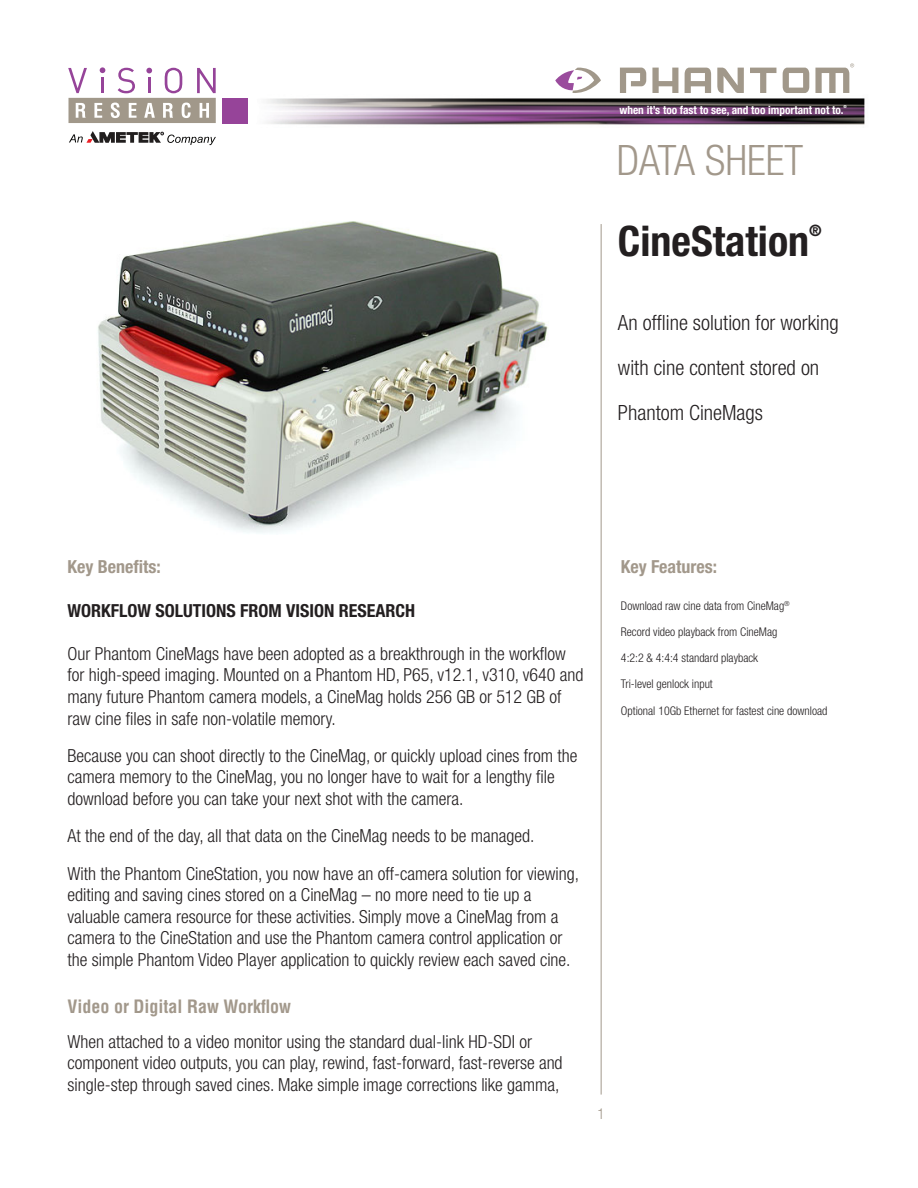
<style>
.page{position:relative;width:918px;height:1188px;background:#fff}
.page>*{position:absolute;margin:0;border:0;box-sizing:border-box;transform-origin:0 0}
.Model_Description-Fr{font:700 condensed 42px "Helvetica Neue";color:#231f20}
.t1{font:300 condensed 42px "Helvetica Neue";color:#a2988b}
.Descriptive_Front_Bo{font:300 condensed 21px/45px "Helvetica Neue";color:#231f20}
.body{font:300 condensed 18px/21.6px "Helvetica Neue";color:#231f20}
.body-2{font:700 condensed 18px "Helvetica Neue";color:#231f20}
.Benefits___Features{font:700 condensed 18px "Helvetica";color:#a2988b}
.Benefits___Features-2{font:700 condensed 18px "Helvetica Neue";color:#a2988b}
.Model_Description-Fr-2{font:700 condensed 15.75px "Helvetica Neue";color:#231f20}
.t2{font:300 condensed 15px "Helvetica Neue";color:#a2988b}
.Key_Features-Front_B{font:300 condensed 12px "Helvetica Neue";color:#231f20}
.t3{font:700 condensed 11.4px "Helvetica Neue";color:#fff}
.t4{font:700 condensed 4.2px "Helvetica Neue";color:#fff}
</style>
<div class="page">
<img style="left:98px;top:221px;width:451px;height:312px">
<img style="left:240px;top:98px;width:625px;height:27px">
<hr style="left:601px;top:224px;width:1px;height:871px;background:#a2988b">
<svg style="left:555px;top:67px;width:46px;height:26px"></svg>
<svg style="left:783px;top:68px;width:26px;height:25px"></svg>
<svg style="left:750px;top:68px;width:26px;height:25px"></svg>
<svg style="left:717px;top:68px;width:27px;height:25px"></svg>
<svg style="left:685px;top:68px;width:26px;height:25px"></svg>
<svg style="left:652px;top:68px;width:26px;height:25px"></svg>
<svg style="left:620px;top:68px;width:26px;height:25px"></svg>
<svg style="left:815px;top:63px;width:39px;height:30px"></svg>
<div style="left:222px;top:98px;width:25px;height:25px;background:#964499"></div>
<svg style="left:68px;top:67px;width:148px;height:56px"></svg>
<svg style="left:69px;top:131px;width:147px;height:14px"></svg>
<p class="t3" style="left:619px;top:103px;width:226px">when it’s too fast to see, and too important not to.</p>
<p class="t4" style="left:844px;top:104px;width:5px">®</p>
<p class="t1" style="left:617px;top:136px;width:188px">DATA SHEET</p>
<p class="Model_Description-Fr" style="left:618px;top:216px;width:193px">CineStation</p>
<p class="Model_Description-Fr-2" style="left:809px;top:221px;width:14px">®</p>
<p class="Descriptive_Front_Bo" style="left:618px;top:300px;width:222px">An offline solution for working with cine content stored on<br>Phantom CineMags</p>
<p class="Benefits___Features-2" style="left:67px;top:556px;width:95px">Key Benefits:</p>
<p class="body-2" style="left:67px;top:599px;width:349px">WORKFLOW SOLUTIONS FROM VISION RESEARCH</p>
<p class="body" style="left:67px;top:643px;width:517px">Our Phantom CineMags have been adopted as a breakthrough in the workflow for high-speed imaging. Mounted on a Phantom HD, P65, v12.1, v310, v640 and many future Phantom camera models, a CineMag holds 256 GB or 512 GB of raw cine files in safe non-volatile memory.</p>
<p class="body" style="left:67px;top:745px;width:512px">Because you can shoot directly to the CineMag, or quickly upload cines from the camera memory to the CineMag, you no longer have to wait for a lengthy file download before you can take your next shot with the camera.</p>
<p class="body" style="left:67px;top:825px;width:469px">At the end of the day, all that data on the CineMag needs to be managed.</p>
<p class="body" style="left:67px;top:862px;width:513px">With the Phantom CineStation, you now have an off-camera solution for viewing, editing and saving cines stored on a CineMag – no more need to tie up a valuable camera resource for these activities. Simply move a CineMag from a camera to the CineStation and use the Phantom camera control application or the simple Phantom Video Player application to quickly review each saved cine.</p>
<p class="Benefits___Features" style="left:67px;top:995px;width:225px">Video or Digital Raw Workflow</p>
<p class="body" style="left:67px;top:1030px;width:497px">When attached to a video monitor using the standard dual-link HD-SDI or component video outputs, you can play, rewind, fast-forward, fast-reverse and single-step through saved cines. Make simple image corrections like gamma,</p>
<p class="t2" style="left:597px;top:1105px;width:9px">1</p>
<p class="Benefits___Features-2" style="left:621px;top:556px;width:98px">Key Features:</p>
<p class="Key_Features-Front_B" style="left:621px;top:599px;width:170px">Download raw cine data from CineMag<sup>®</sup></p>
<p class="Key_Features-Front_B" style="left:621px;top:625px;width:158px">Record video playback from CineMag</p>
<p class="Key_Features-Front_B" style="left:621px;top:651px;width:139px">4:2:2 &amp; 4:4:4 standard playback</p>
<p class="Key_Features-Front_B" style="left:621px;top:677px;width:93px">Tri-level genlock input</p>
<p class="Key_Features-Front_B" style="left:621px;top:704px;width:208px">Optional 10Gb Ethernet for fastest cine download</p>
</div>
